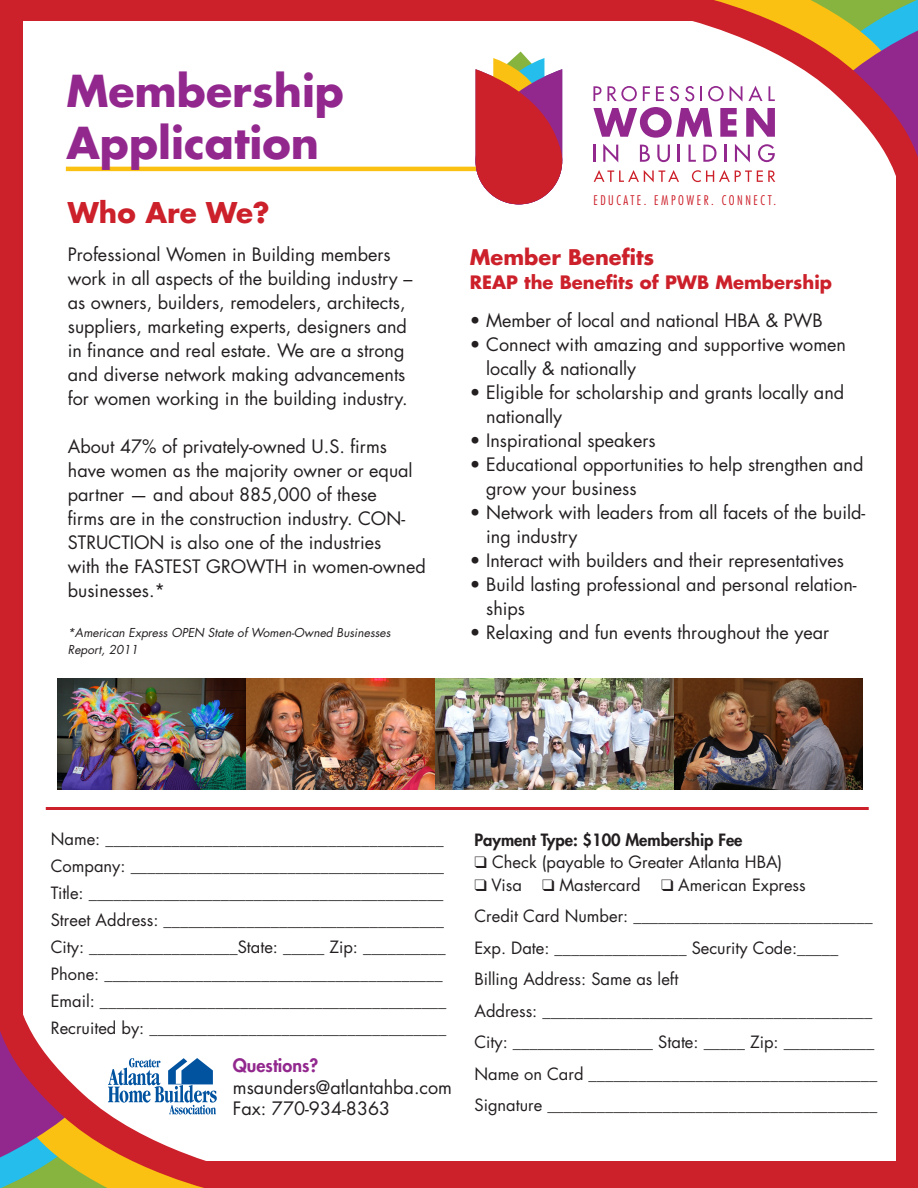
<style>
.page{position:relative;width:918px;height:1188px;background:#cc202a}
.page>*{position:absolute;margin:0;border:0;box-sizing:border-box;transform-origin:0 0}
.t1{font:700 42.9px/52.5px "Futura";color:#92288e}
.t2{font:700 27.9px "Futura";color:#cc202a}
.t3{font:700 21px "Futura";color:#cc202a}
.t4{font:18px/24px "Futura";color:#231f20}
.t5{font:700 18px "Futura";color:#cc202a}
.t6{font:800 18px "Futura";color:#92288e}
.t7{font:16.5px/27px "Futura";color:#231f20}
.t8{font:800 16.5px "Futura";color:#231f20}
.t9{font:300 condensed 13.05px "Futura";letter-spacing:.195em;color:#cc202a}
.t10{font:italic 12px/16.5px "Futura";color:#231f20}
</style>
<div class="page">
<div style="left:23px;top:22px;width:873px;height:1139px;background:#fff"></div>
<hr style="left:66px;top:167px;width:456px;height:4px;background:#fac112">
<svg style="left:476px;top:52px;width:86px;height:152px;background:#c84e58"></svg>
<svg style="left:593px;top:21px;width:82px;height:161px"></svg>
<svg style="left:675px;top:0;width:243px;height:183px"></svg>
<svg style="left:0;top:1014px;width:217px;height:174px"></svg>
<hr style="left:46px;top:807px;width:823px;height:3px;background:#cc202a">
<img style="left:57px;top:679px;width:805px;height:110px">
<h1 class="t1" style="left:66px;top:64px;width:279px">Membership<br>Application</h1>
<h2 class="t2" style="left:68px;top:194px;width:203px">Who Are We?</h2>
<p class="t4" style="left:68px;top:242px;width:346px">Professional Women in Building members work in all aspects of the building industry – as owners, builders, remodelers, architects, suppliers, marketing experts, designers and in finance and real estate. We are a strong and diverse network making advancements for women working in the building industry.</p>
<p class="t4" style="left:68px;top:434px;width:359px">About 47% of privately-owned U.S. firms have women as the majority owner or equal partner — and about 885,000 of these<br>firms are in the construction industry. CON-STRUCTION is also one of the industries<br>with the FASTEST GROWTH in women-owned businesses.*</p>
<p class="t10" style="left:68px;top:625px;width:324px">*American Express OPEN State of Women-Owned Businesses<br>Report, 2011</p>
<p class="t9" style="left:593px;top:193px;width:184px">EDUCATE. EMPOWER. CONNECT.</p>
<p class="t3" style="left:470px;top:243px;width:186px">Member Benefits</p>
<p class="t5" style="left:470px;top:270px;width:364px">REAP the Benefits of PWB Membership</p>
<p class="t4" style="left:470px;top:308px;width:354px">• Member of local and national HBA &amp; PWB</p>
<p class="t4" style="left:486px;top:332px;width:361px;text-indent:-16px">• Connect with amazing and supportive women locally &amp; nationally</p>
<p class="t4" style="left:486px;top:380px;width:360px;text-indent:-16px">• Eligible for scholarship and grants locally and nationally</p>
<p class="t4" style="left:470px;top:428px;width:187px">• Inspirational speakers</p>
<p class="t4" style="left:486px;top:452px;width:379px;text-indent:-16px">• Educational opportunities to help strengthen and grow your business</p>
<p class="t4" style="left:486px;top:500px;width:381px;text-indent:-16px">• Network with leaders from all facets of the build&shy;ing industry</p>
<p class="t4" style="left:470px;top:548px;width:376px">• Interact with builders and their representatives</p>
<p class="t4" style="left:486px;top:572px;width:372px;text-indent:-16px">• Build lasting professional and personal relation&shy;ships</p>
<p class="t4" style="left:470px;top:620px;width:361px">• Relaxing and fun events throughout the year</p>
<p class="t7" style="left:51px;top:826px;width:397px">Name: _________________________________________ Company: ______________________________________ Title: ___________________________________________ Street Address: __________________________________ City: __________________State: _____ Zip: __________ Phone: _________________________________________ Email: __________________________________________ Recruited by: ____________________________________</p>
<p class="t8" style="left:474px;top:829px;width:270px">Payment Type: $100 Membership Fee</p>
<p class="t7" style="left:474px;top:849px;width:309px">❑ Check (payable to Greater Atlanta HBA)</p>
<p class="t7" style="left:474px;top:869px;width:404px;line-height:31.5px">❑ Visa ❑ Mastercard ❑ American Express<br>Credit Card Number: _____________________________ Exp. Date: ________________ Security Code:_____ Billing Address: Same as left<br>Address: ________________________________________ City: _________________ State: _____ Zip: ___________ Name on Card ___________________________________ Signature ________________________________________</p>
<p class="t6" style="left:233px;top:1054px;width:87px">Questions?</p>
<p class="t4" style="left:233px;top:1077px;width:221px;line-height:21.6px">msaunders@atlantahba.com<br>Fax: 770-934-8363</p>
</div>
